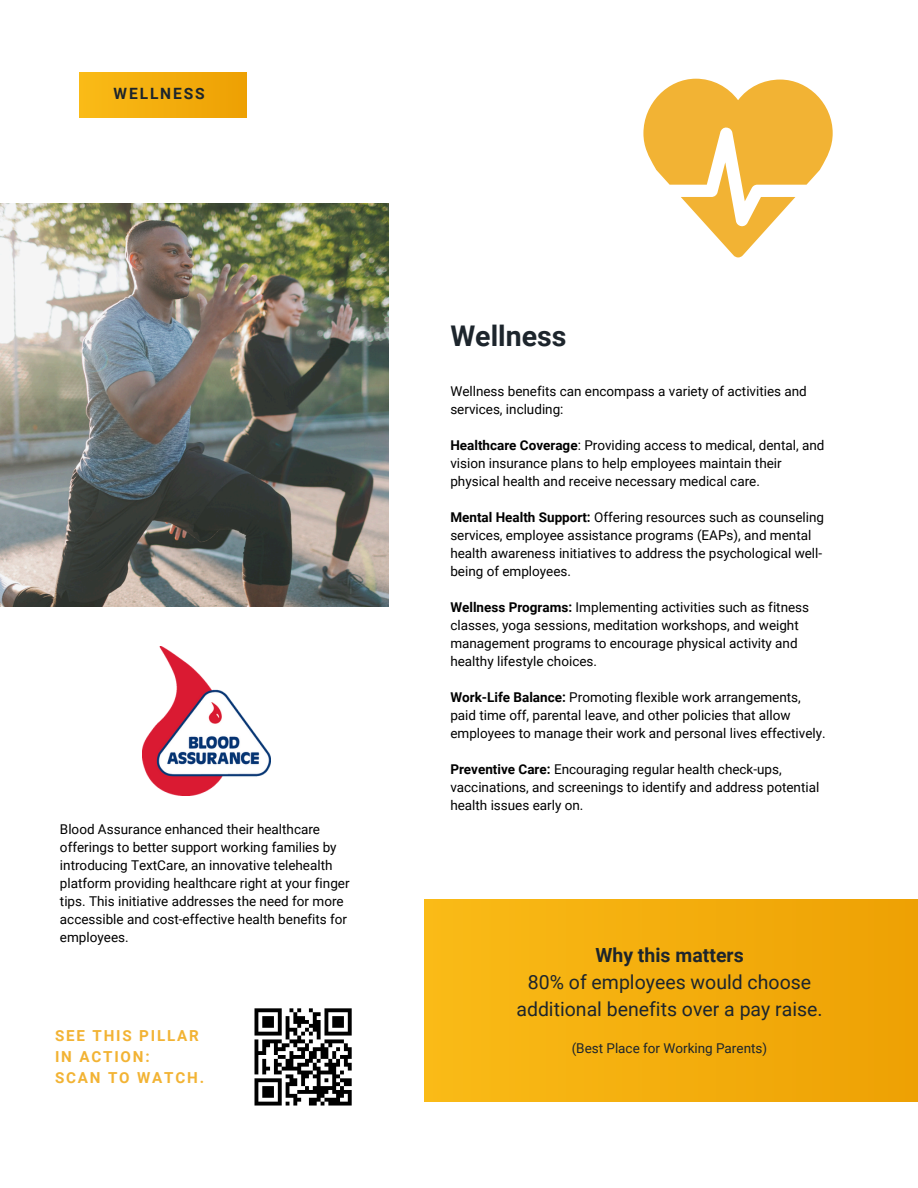
<style>
.page{position:relative;width:918px;height:1188px;background:#fff}
.page>*{position:absolute;margin:0;border:0;box-sizing:border-box;transform-origin:0 0}
.t1{font:700 28.5px "Roboto";color:#1d252c}
.t2{font:19.5px/27px "Roboto";color:#1d252c;text-align:center}
.t3{font:700 19.5px "Roboto";color:#1d252c}
.t4{font:700 15.6px "Roboto";letter-spacing:.12em;color:#1d252c}
.t5{font:700 15.15px/20.7px "Roboto";letter-spacing:.12em;color:#f2b334}
.t6{font:13.5px/18px "Roboto";color:#000}
.t7{font:13.5px "Roboto";color:#1d252c}
.s1{font-weight:700}
</style>
<div class="page">
<img style="left:0;top:203px;width:388px;height:404px">
<svg style="left:643px;top:79px;width:190px;height:178px"></svg>
<div style="left:80px;top:73px;width:167px;height:44px;background:linear-gradient(to right,#fabb17,#eda003)"></div>
<img style="left:143px;top:646px;width:127px;height:150px">
<div style="left:424px;top:899px;width:494px;height:203px;background:#f4ae0e"></div>
<svg style="left:255px;top:1008px;width:97px;height:98px"></svg>
<svg style="left:328px;top:1102px;width:24px;height:4px"></svg>
<h2 class="t4" style="left:114px;top:84px;width:93px">WELLNESS</h2>
<p class="t6" style="left:60px;top:821px;width:291px">Blood Assurance enhanced their healthcare offerings to better support working families by introducing TextCare, an innovative telehealth platform providing healthcare right at your finger tips. This initiative addresses the need for more accessible and cost-effective health benefits for employees.</p>
<p class="t5" style="left:55px;top:1026px;width:151px">SEE THIS PILLAR<br>IN ACTION:<br>SCAN TO WATCH.</p>
<p class="t1" style="left:450px;top:319px;width:118px">Wellness</p>
<h1 class="t6" style="left:450px;top:382px;width:358px">Wellness benefits can encompass a variety of activities and services, including:</h1>
<p class="t6" style="left:450px;top:436px;width:376px"><span class="s1">Healthcare Coverage</span>: Providing access to medical, dental, and vision insurance plans to help employees maintain their physical health and receive necessary medical care.</p>
<p class="t6" style="left:450px;top:508px;width:375px"><span class="s1">Mental Health Support:</span> Offering resources such as counseling services, employee assistance programs (EAPs), and mental health awareness initiatives to address the psychological well&shy;being of employees.</p>
<p class="t6" style="left:450px;top:598px;width:360px"><span class="s1">Wellness Programs:</span> Implementing activities such as fitness classes, yoga sessions, meditation workshops, and weight management programs to encourage physical activity and healthy lifestyle choices.</p>
<p class="t6" style="left:450px;top:688px;width:377px"><span class="s1">Work-Life Balance:</span> Promoting flexible work arrangements, paid time off, parental leave, and other policies that allow employees to manage their work and personal lives effectively.</p>
<p class="t6" style="left:450px;top:760px;width:370px"><span class="s1">Preventive Care:</span> Encouraging regular health check-ups, vaccinations, and screenings to identify and address potential health issues early on.</p>
<h3 class="t3" style="left:595px;top:944px;width:150px">Why this matters</h3>
<p class="t2" style="left:516px;top:969px;width:308px">80% of employees would choose additional benefits over a pay raise.</p>
<p class="t7" style="left:572px;top:1041px;width:197px">(Best Place for Working Parents)</p>
</div>
